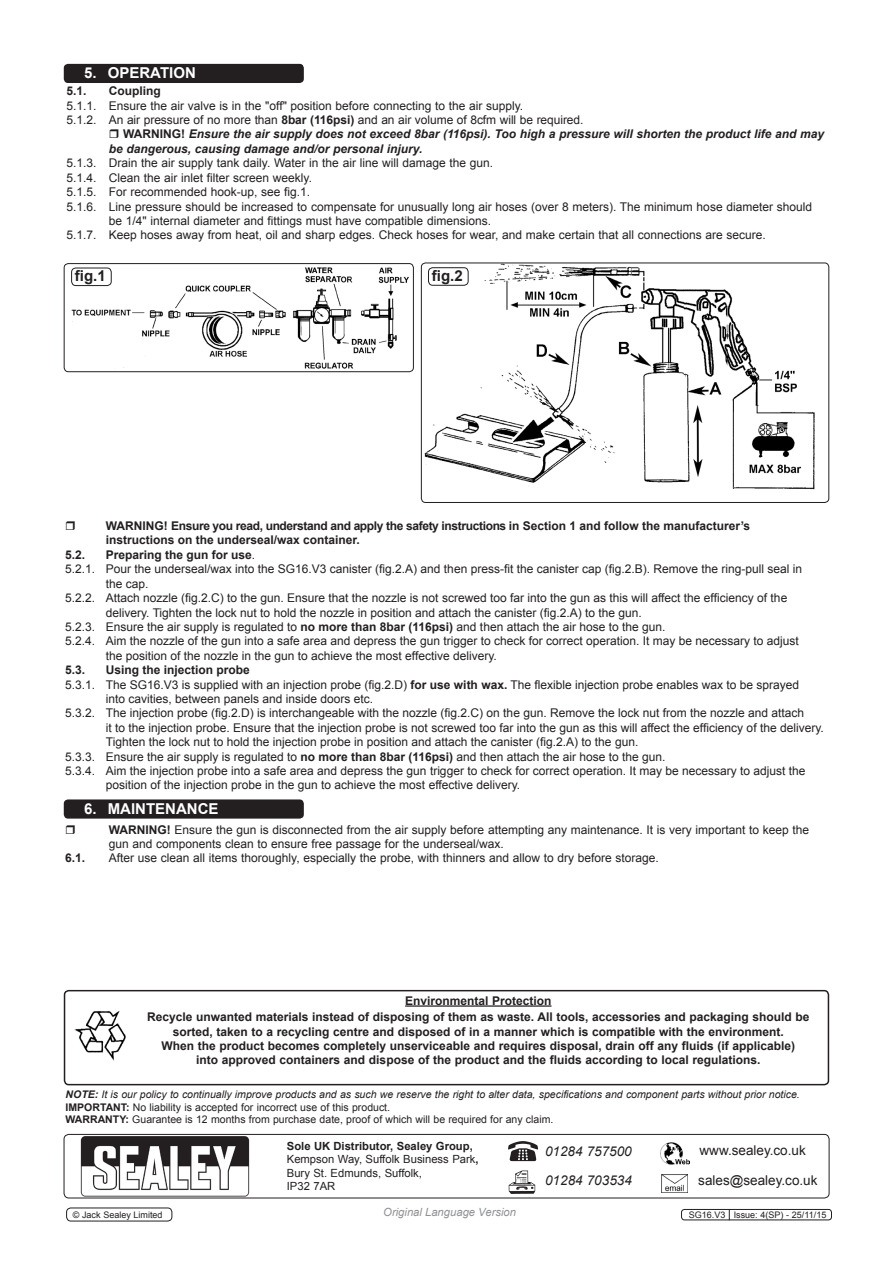
<style>
.page{position:relative;width:893px;height:1263px;background:#fff}
.page>*{position:absolute;margin:0;border:0;box-sizing:border-box;transform-origin:0 0}
.CHAPTER_HEADER_10poi{font:700 15px "Arial";color:#fff}
.t1{font:700 15px "Arial";color:#231f20}
.t2{font:13.5px "Arial";color:#231f20}
.t3{font:italic 13.5px "Arial";color:#231f20}
.Normal{font:12px/14.4px "Arial";color:#231f20}
.Normal-2{font:700 12px/14.4px "Arial";color:#231f20;text-align:center}
.t4{font:italic 700 12px/14.4px "Arial";color:#231f20}
.t5{font:11.25px/13.5px "Arial";color:#231f20}
.t6{font:italic 11.25px "Arial";color:#8f9194}
.t7{font:10.5px "Arial";color:#231f20}
.t8{font:italic 10.5px "Arial";color:#231f20}
.t9{font:9px "Arial";color:#231f20}
.s1{font-weight:700}
.s2{font-style:normal}
.s3{font-weight:400}
</style>
<div class="page">
<div style="left:64px;top:990px;width:765px;height:95px;border:2px solid #231f20;border-radius:4px"></div>
<img style="left:74px;top:1011px;width:52px;height:50px">
<hr style="left:405px;top:1005px;width:146px;height:2px;background:#231f20">
<div style="left:64px;top:64px;width:240px;height:19px;background:#231f20;border-radius:4px"></div>
<div style="left:64px;top:799px;width:240px;height:20px;background:#231f20;border-radius:4px"></div>
<div style="left:64px;top:1134px;width:765px;height:64px;border:1px solid #231f20;border-radius:5px"></div>
<img style="left:81px;top:1136px;width:168px;height:61px">
<img style="left:508px;top:1170px;width:28px;height:24px">
<img style="left:508px;top:1142px;width:29px;height:20px">
<img style="left:662px;top:1175px;width:26px;height:17px">
<img style="left:661px;top:1143px;width:28px;height:22px">
<img style="left:64px;top:264px;width:349px;height:108px">
<div style="left:64px;top:263px;width:350px;height:109px;border:1px solid #231f20;border-radius:4px"></div>
<div style="left:71px;top:268px;width:41px;height:18px;border:1px solid #231f20;border-radius:4px"></div>
<img style="left:422px;top:263px;width:406px;height:227px">
<div style="left:421px;top:263px;width:408px;height:240px;border:1px solid #231f20;border-radius:4px"></div>
<div style="left:428px;top:267px;width:40px;height:19px;border:1px solid #231f20;border-radius:4px"></div>
<div style="left:681px;top:1209px;width:151px;height:11px;border:1px solid #231f20;border-radius:3px"></div>
<div style="left:66px;top:1207px;width:106px;height:14px;border:1px solid #231f20;border-radius:4px"></div>
<p class="CHAPTER_HEADER_10poi" style="left:84px;top:63px;width:113px">5. OPERATION</p>
<p class="Normal-2" style="left:66px;top:84px;width:22px">5.1.</p>
<p class="Normal-2" style="left:109px;top:84px;width:53px">Coupling</p>
<p class="Normal" style="left:66px;top:98px;width:458px">5.1.1. Ensure the air valve is in the "off" position before connecting to the air supply.</p>
<p class="Normal" style="left:66px;top:113px;width:519px">5.1.2. An air pressure of no more than <span class="s1">8bar (116psi)</span> and an air volume of 8cfm will be required.</p>
<p class="t4" style="left:109px;top:127px;width:717px;text-indent:14px"><span class="s2">WARNING!</span> Ensure the air supply does not exceed 8bar (116psi). Too high a pressure will shorten the product life and may be dangerous, causing damage and/or personal injury.</p>
<p class="Normal" style="left:66px;top:156px;width:428px">5.1.3. Drain the air supply tank daily. Water in the air line will damage the gun.</p>
<p class="Normal" style="left:66px;top:170px;width:247px">5.1.4. Clean the air inlet filter screen weekly.</p>
<p class="Normal" style="left:66px;top:185px;width:245px">5.1.5. For recommended hook-up, see fig.1.</p>
<p class="Normal" style="left:109px;top:199px;width:705px;text-indent:-43px">5.1.6. Line pressure should be increased to compensate for unusually long air hoses (over 8 meters). The minimum hose diameter should be 1/4" internal diameter and fittings must have compatible dimensions.</p>
<p class="Normal" style="left:66px;top:228px;width:701px">5.1.7. Keep hoses away from heat, oil and sharp edges. Check hoses for wear, and make certain that all connections are secure.</p>
<p class="t1" style="left:75px;top:265px;width:32px">fig.1</p>
<p class="t1" style="left:432px;top:265px;width:32px">fig.2</p>
<p class="Normal-2" style="left:106px;top:519px;width:646px;text-align:left">WARNING! Ensure you read, understand and apply the safety instructions in Section 1 and follow the manufacturer’s instructions on the underseal/wax container.</p>
<p class="Normal-2" style="left:65px;top:548px;width:22px">5.2.</p>
<p class="Normal-2" style="left:106px;top:548px;width:151px">Preparing the gun for use<span class="s3">.</span></p>
<p class="Normal" style="left:106px;top:562px;width:698px;text-indent:-41px">5.2.1. Pour the underseal/wax into the SG16.V3 canister (fig.2.A) and then press-fit the canister cap (fig.2.B). Remove the ring-pull seal in the cap.</p>
<p class="Normal" style="left:106px;top:591px;width:683px;text-indent:-41px">5.2.2. Attach nozzle (fig.2.C) to the gun. Ensure that the nozzle is not screwed too far into the gun as this will affect the efficiency of the delivery. Tighten the lock nut to hold the nozzle in position and attach the canister (fig.2.A) to the gun.</p>
<p class="Normal" style="left:65px;top:620px;width:602px">5.2.3. Ensure the air supply is regulated to <span class="s1">no more than 8bar (116psi)</span> and then attach the air hose to the gun.</p>
<p class="Normal" style="left:106px;top:634px;width:695px;text-indent:-41px">5.2.4. Aim the nozzle of the gun into a safe area and depress the gun trigger to check for correct operation. It may be necessary to adjust the position of the nozzle in the gun to achieve the most effective delivery.</p>
<p class="Normal-2" style="left:65px;top:663px;width:22px">5.3.</p>
<p class="Normal-2" style="left:106px;top:663px;width:146px">Using the injection probe</p>
<p class="Normal" style="left:106px;top:677px;width:695px;text-indent:-41px">5.3.1. The SG16.V3 is supplied with an injection probe (fig.2.D) <span class="s1">for use with wax.</span> The flexible injection probe enables wax to be sprayed into cavities, between panels and inside doors etc.</p>
<p class="Normal" style="left:106px;top:706px;width:719px;text-indent:-41px">5.3.2. The injection probe (fig.2.D) is interchangeable with the nozzle (fig.2.C) on the gun. Remove the lock nut from the nozzle and attach<br>it to the injection probe. Ensure that the injection probe is not screwed too far into the gun as this will affect the efficiency of the delivery.<br>Tighten the lock nut to hold the injection probe in position and attach the canister (fig.2.A) to the gun.</p>
<p class="Normal" style="left:65px;top:749px;width:602px">5.3.3. Ensure the air supply is regulated to <span class="s1">no more than 8bar (116psi)</span> and then attach the air hose to the gun.</p>
<p class="Normal" style="left:106px;top:764px;width:701px;text-indent:-41px">5.3.4. Aim the injection probe into a safe area and depress the gun trigger to check for correct operation. It may be necessary to adjust the position of the injection probe in the gun to achieve the most effective delivery.</p>
<p class="Normal" style="left:109px;top:822px;width:702px"><span class="s1">WARNING!</span> Ensure the gun is disconnected from the air supply before attempting any maintenance. It is very important to keep the gun and components clean to ensure free passage for the underseal/wax.</p>
<p class="Normal-2" style="left:65px;top:851px;width:22px">6.1.</p>
<p class="Normal" style="left:109px;top:851px;width:552px">After use clean all items thoroughly, especially the probe, with thinners and allow to dry before storage.</p>
<p class="CHAPTER_HEADER_10poi" style="left:84px;top:798px;width:136px">6. MAINTENANCE</p>
<p class="Normal-2" style="left:405px;top:994px;width:148px">Environmental Protection</p>
<p class="Normal-2" style="left:147px;top:1010px;width:664px">Recycle unwanted materials instead of disposing of them as waste. All tools, accessories and packaging should be sorted, taken to a recycling centre and disposed of in a manner which is compatible with the environment.</p>
<p class="Normal-2" style="left:162px;top:1039px;width:635px">When the product becomes completely unserviceable and requires disposal, drain off any fluids (if applicable)</p>
<p class="Normal-2" style="left:196px;top:1053px;width:566px">into approved containers and dispose of the product and the fluids according to local regulations.</p>
<p class="t8" style="left:66px;top:1087px;width:736px"><span class="s1">NOTE:</span> It is our policy to continually improve products and as such we reserve the right to alter data, specifications and component parts without prior notice.</p>
<p class="t7" style="left:66px;top:1100px;width:326px"><span class="s1">IMPORTANT:</span> No liability is accepted for incorrect use of this product.</p>
<p class="t7" style="left:66px;top:1113px;width:489px"><span class="s1">WARRANTY:</span> Guarantee is 12 months from purchase date, proof of which will be required for any claim.</p>
<p class="t3" style="left:545px;top:1143px;width:88px">01284 757500</p>
<p class="t3" style="left:545px;top:1172px;width:88px">01284 703534</p>
<p class="t2" style="left:698px;top:1171px;width:121px">sales@sealey.co.uk</p>
<p class="t5" style="left:287px;top:1139px;width:193px"><span class="s1">Sole UK Distributor, Sealey Group,<br></span>Kempson Way, Suffolk Business Park<span class="s1">,<br></span>Bury St. Edmunds, Suffolk,</p>
<p class="t5" style="left:287px;top:1180px;width:50px">IP32 7AR</p>
<p class="t2" style="left:699px;top:1141px;width:108px">www.sealey.co.uk</p>
<p class="t9" style="left:73px;top:1209px;width:91px">© Jack Sealey Limited</p>
<p class="t6" style="left:383px;top:1204px;width:134px">Original Language Version</p>
<p class="t9" style="left:689px;top:1209px;width:139px">SG16.V3 Issue: 4(SP) - 25/11/15</p>
</div>
